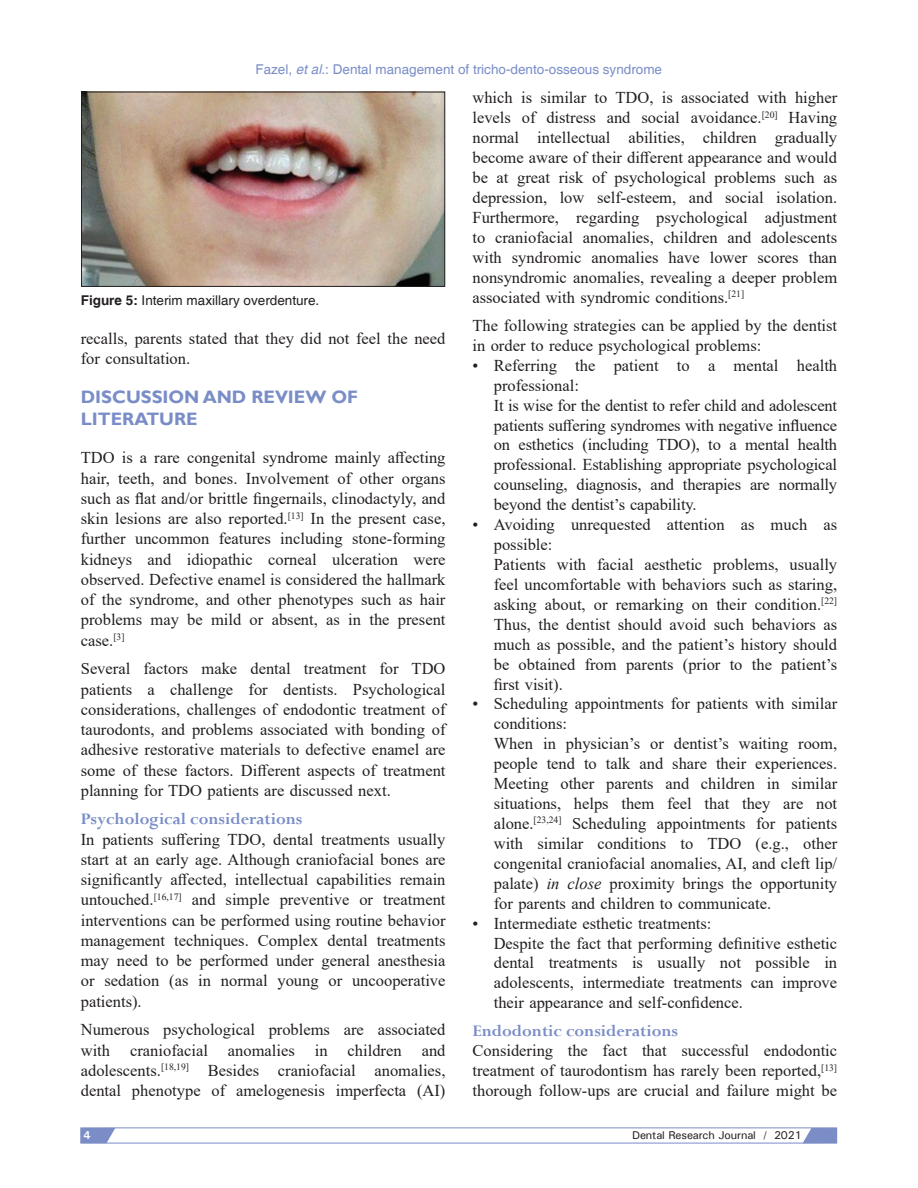
<style>
.page{position:relative;width:918px;height:1188px;background:#fff}
.page>*{position:absolute;margin:0;border:0;box-sizing:border-box;transform-origin:0 0}
.t1{font:700 18px "Perpetua";color:#7a8dc7}
.t2{font:700 18px/22px "Gill Sans";color:#7a8dc7}
.TX{font:16.5px/20.2px "Times New Roman";color:#231f20;text-align:justify}
.L{font:16.5px/20px "Times New Roman";color:#231f20}
.LL{font:16.5px/20px "Times New Roman";color:#231f20;text-align:justify}
.t3{font:13.5px "Helvetica";color:#7a8dc7}
.FGC{font:13.5px "Helvetica";color:#231f20}
.t4{font:500 11.25px "Univers";letter-spacing:-.01em;color:#231f20}
.t5{font:700 11.25px "Univers";color:#fff}
.s1{font-style:italic}
.s2{font-weight:700}
</style>
<div class="page">
<img style="left:83px;top:94px;width:360px;height:191px">
<div style="left:81px;top:92px;width:364px;height:195px;border:1px solid #231f20"></div>
<svg style="left:80px;top:1128px;width:758px;height:15px"></svg>
<p class="t3" style="left:255px;top:61px;width:408px">Fazel, <span class="s1">et al</span>.: Dental management of tricho‑dento‑osseous syndrome</p>
<p class="FGC" style="left:81px;top:293px;width:240px"><span class="s2">Figure 5:</span> Interim maxillary overdenture.</p>
<p class="TX" style="left:81px;top:328px;width:366px">recalls, parents stated that they did not feel the need for consultation.</p>
<h1 class="t2" style="left:81px;top:387px;width:279px">DISCUSSION AND REVIEW OF<br>LITERATURE</h1>
<p class="TX" style="left:81px;top:447px;width:366px">TDO is a rare congenital syndrome mainly affecting hair, teeth, and bones. Involvement of other organs such as flat and/or brittle fingernails, clinodactyly, and skin lesions are also reported.<sup>[13]</sup> In the present case, further uncommon features including stone‑forming kidneys and idiopathic corneal ulceration were observed. Defective enamel is considered the hallmark of the syndrome, and other phenotypes such as hair problems may be mild or absent, as in the present case.<sup>[3]</sup></p>
<p class="TX" style="left:81px;top:658px;width:366px">Several factors make dental treatment for TDO patients a challenge for dentists. Psychological considerations, challenges of endodontic treatment of taurodonts, and problems associated with bonding of adhesive restorative materials to defective enamel are some of these factors. Different aspects of treatment planning for TDO patients are discussed next.</p>
<h2 class="t1" style="left:81px;top:808px;width:223px">Psychological considerations</h2>
<p class="TX" style="left:81px;top:828px;width:366px">In patients suffering TDO, dental treatments usually start at an early age. Although craniofacial bones are significantly affected, intellectual capabilities remain untouched.<sup>[16,17]</sup> and simple preventive or treatment interventions can be performed using routine behavior management techniques. Complex dental treatments may need to be performed under general anesthesia or sedation (as in normal young or uncooperative patients).</p>
<p class="TX" style="left:81px;top:1019px;width:366px">Numerous psychological problems are associated with craniofacial anomalies in children and adolescents.<sup>[18,19]</sup> Besides craniofacial anomalies, dental phenotype of amelogenesis imperfecta (AI)</p>
<p class="TX" style="left:472px;top:87px;width:366px">which is similar to TDO, is associated with higher levels of distress and social avoidance.<sup>[20]</sup> Having normal intellectual abilities, children gradually become aware of their different appearance and would be at great risk of psychological problems such as depression, low self‑esteem, and social isolation.<br>Furthermore, regarding psychological adjustment to craniofacial anomalies, children and adolescents with syndromic anomalies have lower scores than nonsyndromic anomalies, revealing a deeper problem associated with syndromic conditions.<sup>[21]</sup></p>
<p class="TX" style="left:472px;top:315px;width:366px">The following strategies can be applied by the dentist in order to reduce psychological problems:</p>
<p class="L" style="left:494px;top:355px;width:345px;text-indent:-21px">• Referring the patient to a mental health professional:</p>
<p class="L" style="left:494px;top:395px;width:345px;text-align:justify">It is wise for the dentist to refer child and adolescent patients suffering syndromes with negative influence on esthetics (including TDO), to a mental health professional. Establishing appropriate psychological counseling, diagnosis, and therapies are normally beyond the dentist’s capability.</p>
<p class="L" style="left:494px;top:514px;width:345px;text-indent:-21px">• Avoiding unrequested attention as much as possible:</p>
<p class="L" style="left:494px;top:554px;width:345px;text-align:justify">Patients with facial aesthetic problems, usually feel uncomfortable with behaviors such as staring, asking about, or remarking on their condition.<sup>[22] </sup>Thus, the dentist should avoid such behaviors as much as possible, and the patient’s history should be obtained from parents (prior to the patient’s first visit).</p>
<p class="L" style="left:494px;top:693px;width:345px;text-indent:-21px">• Scheduling appointments for patients with similar conditions:</p>
<p class="L" style="left:494px;top:733px;width:345px;text-align:justify">When in physician’s or dentist’s waiting room, people tend to talk and share their experiences.<br>Meeting other parents and children in similar situations, helps them feel that they are not alone.<sup>[23,24]</sup> Scheduling appointments for patients with similar conditions to TDO (e.g., other congenital craniofacial anomalies, AI, and cleft lip/ palate) <span class="s1">in close</span> proximity brings the opportunity for parents and children to communicate.</p>
<p class="L" style="left:472px;top:913px;width:241px">• Intermediate esthetic treatments:</p>
<p class="LL" style="left:494px;top:932px;width:345px">Despite the fact that performing definitive esthetic dental treatments is usually not possible in adolescents, intermediate treatments can improve their appearance and self‑confidence.</p>
<h2 class="t1" style="left:472px;top:1020px;width:207px">Endodontic considerations</h2>
<p class="TX" style="left:472px;top:1040px;width:366px">Considering the fact that successful endodontic treatment of taurodontism has rarely been reported,<sup>[13] </sup>thorough follow‑ups are crucial and failure might be</p>
<p class="t5" style="left:84px;top:1128px;width:9px">4</p>
<p class="t4" style="left:632px;top:1128px;width:171px">Dental Research Journal / 2021</p>
</div>
